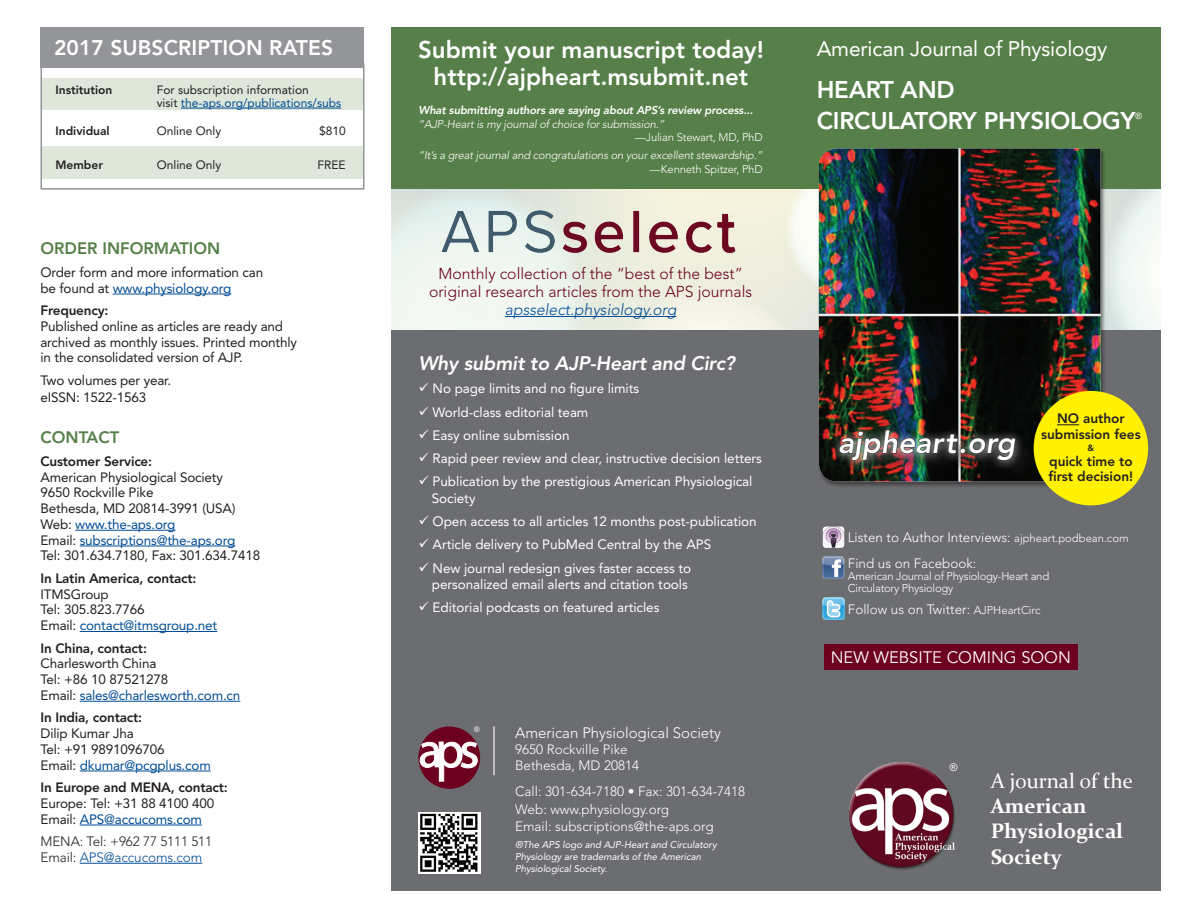
<style>
.page{position:relative;width:1188px;height:918px;background:#fff}
.page>*{position:absolute;margin:0;border:0;box-sizing:border-box;transform-origin:0 0}
.t1{font:italic 800 30px "Avenir LT Std";color:#fff}
.t2{font:800 24px/27px "Avenir LT Std";color:#fff;text-align:center}
.t3{font:700 21px/25.2px "Constantia";color:#fff}
.t4{font:21px "Avenir LT Std";letter-spacing:-.01em;color:#fff}
.t5{font:800 21px "Avenir LT Std";letter-spacing:.005em;color:#fff}
.t6{font:21px "Constantia";color:#fff}
.t7{font:italic 800 19.5px "Avenir LT Std";letter-spacing:-.01em;color:#fff}
.t8{font:800 16.5px "Avenir LT Std";color:#577f49}
.t9{font:16.5px "Avenir LT Std";color:#fff}
.t10{font:300 15.75px/18px "Avenir LT Std";color:#6c001e;text-align:center}
.t11{font:italic 300 15.75px "Avenir LT Std";color:#014d95}
.t12{font:300 15px "Avenir LT Std";color:#fff}
.t13{font:13.5px/15.8px "Avenir LT Std";letter-spacing:-.015em;color:#231f20}
.t14{font:13.5px/23.2px "Avenir LT Std";letter-spacing:-.005em;color:#fff}
.t15{font:300 13.5px/17.2px "Avenir LT Std";color:#fff}
.t16{font:800 13.5px/15.5px "Avenir LT Std";letter-spacing:-.015em;color:#231f20;text-align:center}
.t17{font:300 13.5px/15.8px "Avenir LT Std";letter-spacing:-.01em;color:#231f20}
.t18{font:12px/12.8px "Avenir LT Std";color:#231f20}
.t19{font:800 12px "Avenir LT Std";color:#231f20}
.t20{font:italic 300 11.25px "Avenir LT Std";letter-spacing:-.015em;color:#fff}
.t21{font:300 11.25px/12px "Avenir LT Std";letter-spacing:-.02em;color:#fff}
.t22{font:italic 800 11.25px "Avenir LT Std";letter-spacing:-.015em;color:#fff}
.t23{font:10.5px "Arial";color:#fff}
.t24{font:italic 9.75px/12px "Avenir LT Std";letter-spacing:-.005em;color:#fff}
.t25{font:800 9px "Avenir LT Std";color:#231f20}
.t26{font:8.7px "Arial";color:#fff}
.t27{font:7.5px "Arial";color:#fff}
.s1{color:#014d95}
.s2{font-size:11.25px}
</style>
<div class="page">
<img style="left:391px;top:175px;width:770px;height:156px">
<div style="left:391px;top:331px;width:770px;height:560px;background:#6c6d70"></div>
<div style="left:392px;top:27px;width:769px;height:162px;background:#577f49"></div>
<img style="left:849px;top:763px;width:106px;height:107px">
<img style="left:418px;top:813px;width:62px;height:61px">
<hr style="left:493px;top:726px;width:2px;height:49px;background:#fff">
<div style="left:418px;top:726px;width:62px;height:63px;background:#6c001e;border-radius:50%"></div>
<svg style="left:420px;top:742px;width:58px;height:39px"></svg>
<div style="left:817px;top:148px;width:289px;height:340px;background:#231f20;opacity:.55"></div>
<img style="left:819px;top:148px;width:282px;height:333px">
<hr style="left:505px;top:316px;width:171px;height:1px;background:#014d95">
<img style="left:434px;top:203px;width:313px;height:57px">
<hr style="left:113px;top:294px;width:118px;height:1px;background:#014d95">
<hr style="left:75px;top:530px;width:101px;height:1px;background:#014d95">
<hr style="left:80px;top:546px;width:155px;height:1px;background:#014d95">
<hr style="left:80px;top:631px;width:137px;height:1px;background:#014d95">
<hr style="left:80px;top:701px;width:160px;height:1px;background:#014d95">
<hr style="left:80px;top:771px;width:131px;height:1px;background:#014d95">
<hr style="left:80px;top:825px;width:122px;height:1px;background:#014d95">
<hr style="left:80px;top:863px;width:122px;height:1px;background:#014d95">
<div style="left:842px;top:433px;width:192px;height:46px;background:#231f20;opacity:.75"></div>
<div style="left:830px;top:421px;width:195px;height:50px;background:#fff;opacity:.75"></div>
<img style="left:839px;top:430px;width:177px;height:31px">
<div style="left:1034px;top:391px;width:114px;height:114px;background:#fff101;border-radius:50%"></div>
<svg style="left:1057px;top:424px;width:22px;height:1px"></svg>
<img style="left:823px;top:557px;width:22px;height:21px">
<img style="left:823px;top:597px;width:22px;height:22px">
<img style="left:823px;top:526px;width:21px;height:22px">
<div style="left:42px;top:78px;width:321px;height:32px;background:#dee7da"></div>
<hr style="left:181px;top:108px;width:160px;height:1px;background:#014d95">
<div style="left:42px;top:147px;width:321px;height:32px;background:#dee7da"></div>
<div style="left:40px;top:63px;width:324px;height:127px;border:2px solid #939598"></div>
<div style="left:40px;top:27px;width:324px;height:41px;background:#939598"></div>
<div style="left:824px;top:644px;width:254px;height:26px;background:#6c001e"></div>
<h3 class="t5" style="left:54px;top:35px;width:281px">2017 SUBSCRIPTION RATES</h3>
<p class="t19" style="left:56px;top:83px;width:58px">Institution</p>
<p class="t18" style="left:157px;top:84px;width:186px">For subscription information<br>visit <span class="s1">the-aps.org/publications/subs</span></p>
<p class="t19" style="left:56px;top:123px;width:56px">Individual</p>
<p class="t18" style="left:157px;top:124px;width:66px">Online Only</p>
<p class="t18" style="left:319px;top:124px;width:28px">$810</p>
<p class="t19" style="left:56px;top:158px;width:49px">Member</p>
<p class="t18" style="left:157px;top:159px;width:66px">Online Only</p>
<p class="t18" style="left:318px;top:159px;width:30px">FREE</p>
<p class="t8" style="left:40px;top:239px;width:181px">ORDER INFORMATION</p>
<p class="t13" style="left:40px;top:264px;width:224px">Order form and more information can be found at <span class="s1">www.physiology.org</span></p>
<p class="t16" style="left:40px;top:303px;width:70px">Frequency:</p>
<p class="t13" style="left:40px;top:318px;width:258px">Published online as articles are ready and archived as monthly issues. Printed monthly in the consolidated version of AJP.</p>
<p class="t13" style="left:40px;top:372px;width:132px;line-height:17.2px">Two volumes per year. eISSN: 1522-1563</p>
<p class="t8" style="left:40px;top:428px;width:80px">CONTACT</p>
<p class="t16" style="left:40px;top:454px;width:113px">Customer Service:</p>
<p class="t13" style="left:40px;top:469px;width:221px">American Physiological Society<br>9650 Rockville Pike<br>Bethesda, MD 20814-3991 (USA)<br>Web: <span class="s1">www.the-aps.org<br></span>Email: <span class="s1">subscriptions@the-aps.org<br></span>Tel: 301.634.7180, Fax: 301.634.7418</p>
<p class="t16" style="left:41px;top:571px;width:158px">In Latin America, contact:</p>
<p class="t13" style="left:41px;top:586px;width:178px">ITMSGroup<br>Tel: 305.823.7766<br>Email: <span class="s1">contact@itmsgroup.net</span></p>
<p class="t16" style="left:41px;top:640px;width:108px">In China, contact:</p>
<p class="t13" style="left:41px;top:656px;width:201px">Charlesworth China<br>Tel: +86 10 87521278<br>Email: <span class="s1">sales@charlesworth.com.cn</span></p>
<p class="t16" style="left:41px;top:710px;width:103px">In India, contact:</p>
<p class="t13" style="left:41px;top:726px;width:172px">Dilip Kumar Jha<br>Tel: +91 9891096706<br>Email: <span class="s1">dkumar@pcgplus.com</span></p>
<p class="t16" style="left:41px;top:780px;width:189px">In Europe and MENA, contact:</p>
<p class="t13" style="left:41px;top:796px;width:175px">Europe: Tel: +31 88 4100 400<br>Email: <span class="s1">APS@accucoms.com</span></p>
<p class="t17" style="left:41px;top:834px;width:173px">MENA: Tel: +962 77 5111 511<br>Email: <span class="s1">APS@accucoms.com</span></p>
<h2 class="t2" style="left:418px;top:36px;width:347px">Submit your manuscript today! http://ajpheart.msubmit.net</h2>
<p class="t22" style="left:418px;top:104px;width:336px">What submitting authors are saying about APS’s review process...</p>
<p class="t20" style="left:418px;top:117px;width:248px">“AJP-Heart is my journal of choice for submission.”</p>
<p class="t21" style="left:635px;top:131px;width:130px">—Julian Stewart, MD, PhD</p>
<p class="t20" style="left:418px;top:149px;width:346px">“It’s a great journal and congratulations on your excellent stewardship.”</p>
<p class="t21" style="left:650px;top:163px;width:114px">—Kenneth Spitzer, PhD</p>
<p class="t10" style="left:429px;top:265px;width:325px">Monthly collection of the “best of the best” original research articles from the APS journals</p>
<p class="t11" style="left:505px;top:300px;width:173px">apsselect.physiology.org</p>
<h3 class="t7" style="left:418px;top:352px;width:318px">Why submit to AJP-Heart and Circ?</h3>
<p class="t14" style="left:433px;top:377px;width:331px">No page limits and no figure limits<br>World-class editorial team<br>Easy online submission<br>Rapid peer review and clear, instructive decision letters Publication by the prestigious American Physiological</p>
<p class="t14" style="left:432px;top:487px;width:326px">Society<br>Open access to all articles 12 months post-publication Article delivery to PubMed Central by the APS<br>New journal redesign gives faster access to</p>
<p class="t14" style="left:432px;top:573px;width:257px">personalized email alerts and citation tools<br>Editorial podcasts on featured articles</p>
<p class="t27" style="left:474px;top:724px;width:7px">®</p>
<p class="t12" style="left:515px;top:724px;width:208px">American Physiological Society</p>
<p class="t15" style="left:515px;top:741px;width:126px;line-height:16.2px">9650 Rockville Pike<br>Bethesda, MD 20814</p>
<p class="t15" style="left:515px;top:783px;width:232px">Call: 301-634-7180 • Fax: 301-634-7418<br>Web: www.physiology.org<br>Email: subscriptions@the-aps.org</p>
<p class="t24" style="left:515px;top:839px;width:203px">®The APS logo and AJP-Heart and Circulatory<br>Physiology are trademarks of the American<br>Physiological Society.</p>
<h3 class="t4" style="left:817px;top:36px;width:292px">American Journal of Physiology</h3>
<h2 class="t2" style="left:817px;top:74px;width:321px;line-height:31.5px;text-align:left">HEART AND<br>CIRCULATORY PHYSIOLOGY</h2>
<p class="t26" style="left:1136px;top:109px;width:8px">®</p>
<h1 class="t1" style="left:838px;top:425px;width:179px">ajpheart.org</h1>
<p class="t16" style="left:1041px;top:411px;width:101px">NO author submission fees</p>
<p class="t25" style="left:1088px;top:442px;width:8px">&amp;</p>
<p class="t16" style="left:1049px;top:454px;width:86px;text-align:left">quick time to first decision!</p>
<p class="t15" style="left:848px;top:525px;width:282px;line-height:25.2px">Listen to Author Interviews: <span class="s2">ajpheart.podbean.com<br></span>Find us on Facebook:</p>
<p class="t21" style="left:848px;top:570px;width:203px">American Journal of Physiology-Heart and<br>Circulatory Physiology</p>
<p class="t15" style="left:848px;top:601px;width:194px">Follow us on Twitter: <span class="s2">AJPHeartCirc</span></p>
<p class="t9" style="left:831px;top:648px;width:242px">NEW WEBSITE COMING SOON</p>
<p class="t23" style="left:950px;top:760px;width:9px">®</p>
<h3 class="t6" style="left:991px;top:767px;width:144px">A journal of the</h3>
<h3 class="t3" style="left:991px;top:792px;width:134px">American<br>Physiological<br>Society</h3>
</div>
